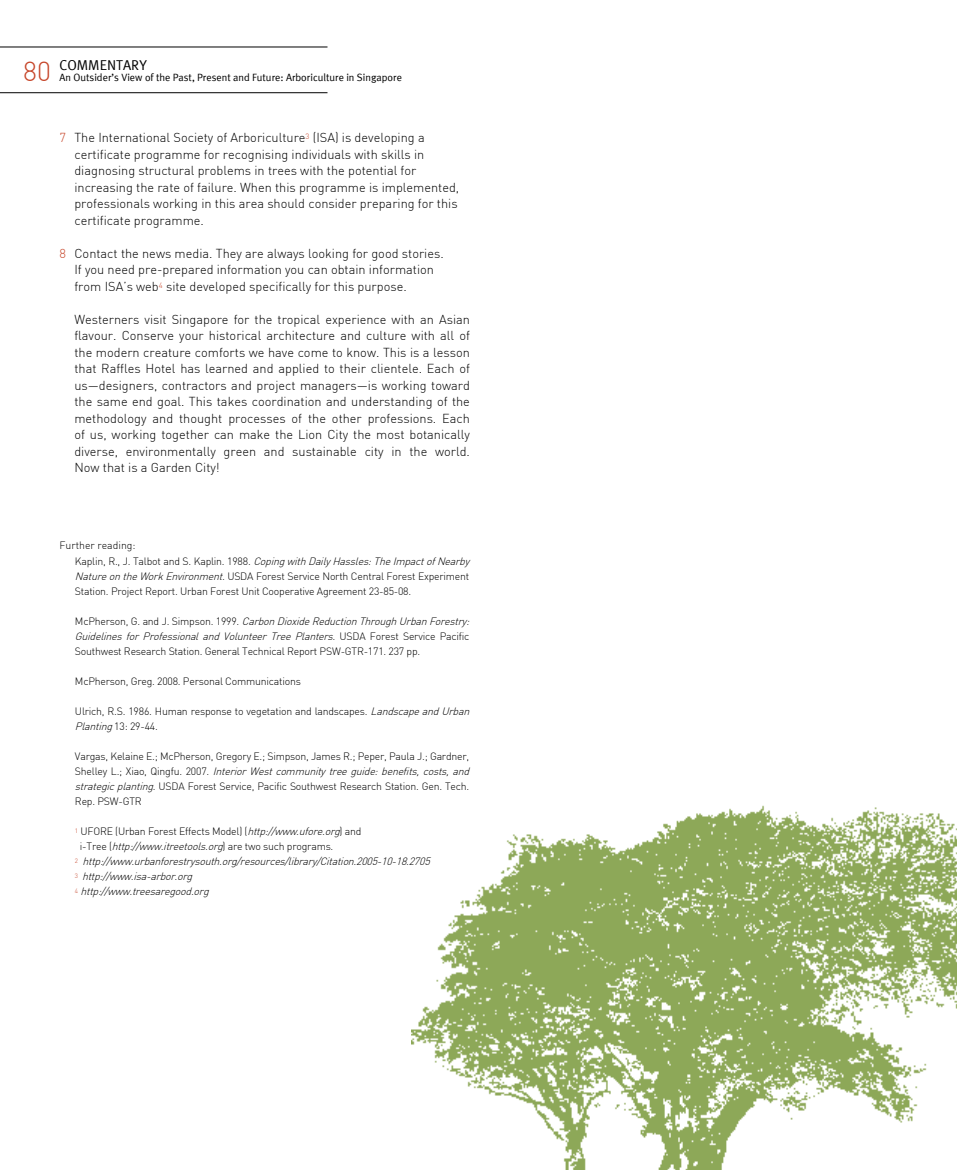
<style>
.page{position:relative;width:957px;height:1170px;background:#fff}
.page>*{position:absolute;margin:0;border:0;box-sizing:border-box;transform-origin:0 0}
.t1{font:14.25px "Meta Plus Normal";color:#000}
.t2{font:300 12.75px/16.5px "DIN";color:#000}
.t3{font:300 12.75px "DIN";color:#c64529}
.t4{font:300 10.5px/15px "DIN";letter-spacing:-.02em;color:#000}
.t5{font:italic 300 10.5px "DIN";color:#000}
.t6{font:10.5px "Meta Plus Normal";color:#000}
.t7{font:300 10.5px "DIN";color:#000}
.s1{font-family:"DIN";font-weight:300;font-size:27px;color:#c64529}
.s2{font-style:italic}
</style>
<div class="page">
<hr style="left:0;top:47px;width:327px;height:1px;background:#000">
<hr style="left:0;top:92px;width:327px;height:1px;background:#000">
<img style="left:411px;top:805px;width:546px;height:364px">
<p class="t1" style="left:23px;top:57px;width:86px"><span class="s1">80</span> Commentary</p>
<p class="t6" style="left:60px;top:71px;width:344px">An Outsider’s View of the Past, Present and Future: Arboriculture in Singapore</p>
<p class="t3" style="left:60px;top:130px;width:8px">7</p>
<p class="t3" style="left:60px;top:245px;width:8px">8</p>
<p class="t2" style="left:74px;top:129px;width:386px">The International Society of Arboriculture<sup>3</sup> (ISA) is developing a certificate programme for recognising individuals with skills in diagnosing structural problems in trees with the potential for increasing the rate of failure. When this programme is implemented, professionals working in this area should consider preparing for this certificate programme.</p>
<p class="t2" style="left:74px;top:245px;width:371px">Contact the news media. They are always looking for good stories.<br>If you need pre-prepared information you can obtain information from ISA’s web<sup>4</sup> site developed specifically for this purpose.</p>
<p class="t2" style="left:74px;top:311px;width:397px;text-align:justify">Westerners visit Singapore for the tropical experience with an Asian flavour. Conserve your historical architecture and culture with all of the modern creature comforts we have come to know. This is a lesson that Raffles Hotel has learned and applied to their clientele. Each of us—designers, contractors and project managers—is working toward the same end goal. This takes coordination and understanding of the methodology and thought processes of the other professions. Each of us, working together can make the Lion City the most botanically diverse, environmentally green and sustainable city in the world.<br>Now that is a Garden City!</p>
<p class="t7" style="left:60px;top:538px;width:78px">Further reading:</p>
<p class="t4" style="left:75px;top:553px;width:399px">Ka p l i n , R . , J . T a l b o t a n d S . Ka p l i n . 1 9 8 8 . <span class="s2">CopingwithDailyHassles:TheImpactofNearby<br>NatureontheWorkEnvironment.</span>USDA Forest Service North Central Forest Experiment<br>Station. Project Report. Urban Forest Unit Cooperative Agreement 23-85-08.</p>
<p class="t4" style="left:75px;top:613px;width:399px">M c P h e rs o n , G . a n d J . S i m p s o n . 1 9 9 9 . <span class="s2">CarbonDioxideReductionThroughUrbanForestry:<br>Guidelines for Professional and Volunteer Tree Planters.</span> U S D A F o r e s t S e rv i c e P a c i f i c<br>Southwest Research Station. General Technical Report PSW-GTR-171. 237 pp.</p>
<p class="t4" style="left:75px;top:673px;width:227px">McPherson, Greg. 2008. Personal Communications</p>
<p class="t4" style="left:75px;top:703px;width:399px">Ulrich, R.S. 1986. Human response to vegetation and landscapes. <span class="s2">LandscapeandUrban<br>Planting</span>1 3 : 2 9 - 44 .</p>
<p class="t4" style="left:75px;top:748px;width:399px">Vargas, Kelaine E.; McPherson, Gregory E.; Simpson, James R.; Peper, Paula J.; Gardner, S h e l l e y L . ; X i a o , Q i n g f u . 2 0 0 7 . <span class="s2">InteriorWestcommunitytreeguide:benefits,costs,and strategicplanting</span>. USDA Forest Service, Pacific Southwest Research Station. Gen. Tech.<br>Rep. PSW-GTR</p>
<p class="t4" style="left:75px;top:823px;width:288px"><sup>1</sup> UFORE (Urban Forest Effects Model) (<span class="s2">http://www.ufore.org</span>) and</p>
<p class="t4" style="left:80px;top:838px;width:255px">i - T re e ( <span class="s2">http://www.itreetools.org</span>) a re two s u c h p ro g ra m s .</p>
<p class="t5" style="left:75px;top:855px;width:360px"><sup>2</sup> http://www.urbanforestrysouth.org/resources/library/Citation.2005-10-18.2705</p>
<p class="t5" style="left:75px;top:870px;width:122px"><sup>3</sup> http://www.isa-arbor.org</p>
<p class="t5" style="left:75px;top:885px;width:139px"><sup>4</sup> http://www.treesaregood.org</p>
</div>
